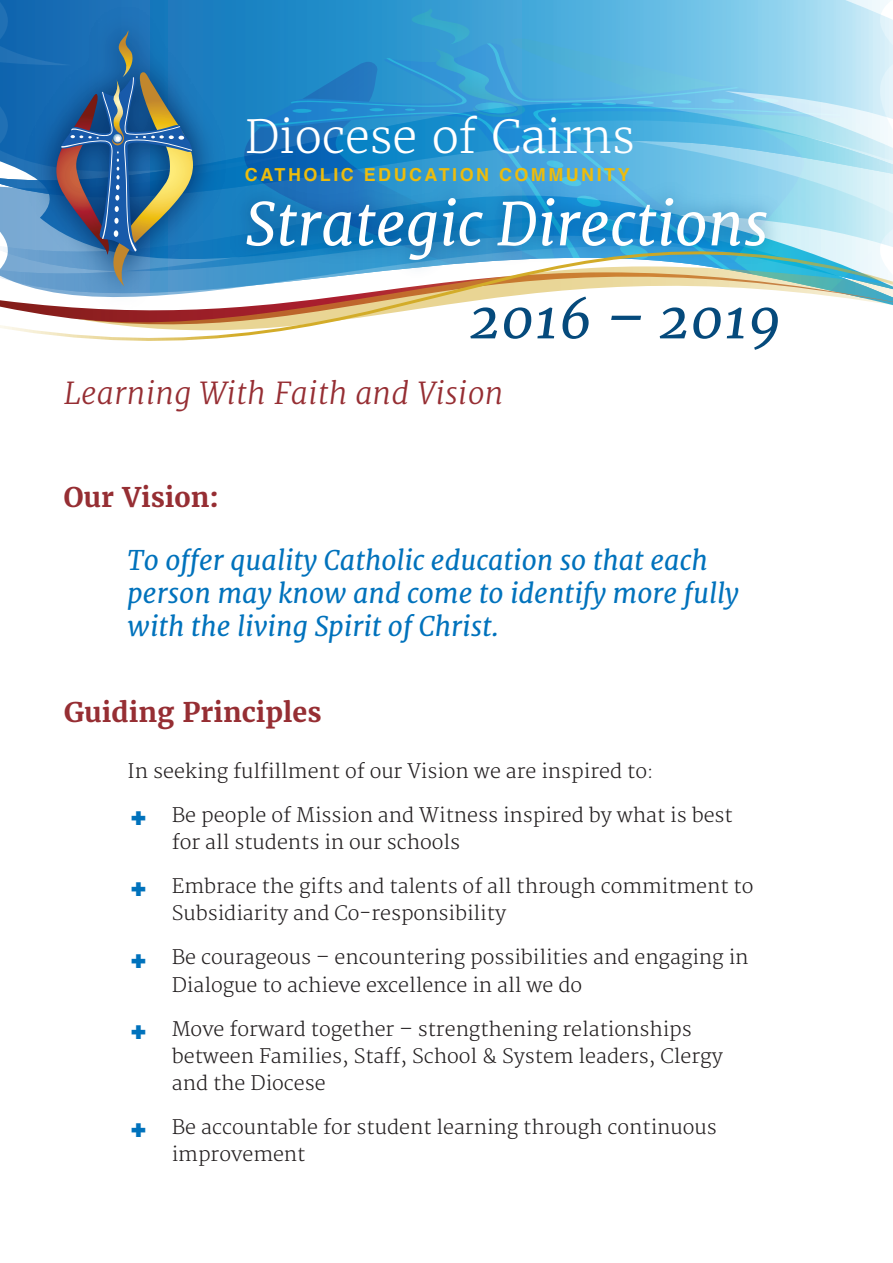
<style>
.page{position:relative;width:893px;height:1263px;background:#fff}
.page>*{position:absolute;margin:0;border:0;box-sizing:border-box;transform-origin:0 0}
.t1{font:italic 58.65px "Merriweather";color:#fff}
.t2{font:italic 54.45px "Merriweather";color:#054a7c}
.t3{font:300 45.45px "Merriweather";color:#fff}
.t4{font:italic 300 30px "Merriweather";letter-spacing:.02em;color:#962e33}
.t5{font:italic 27px/33px "Merriweather";color:#0072bc}
.t6{font:700 27px "Merriweather";color:#962e33}
.t7{font:300 19.5px/27px "Merriweather";color:#231f20}
.t8{font:700 17.85px "Helvetica";letter-spacing:.14em;color:#edbc0d}
</style>
<div class="page">
<svg style="left:232px;top:0;width:661px;height:127px;background:#63b2dc"></svg>
<svg style="left:739px;top:39px;width:154px;height:88px;background:#d8eff9"></svg>
<svg style="left:256px;top:40px;width:616px;height:87px;background:#83c5e6"></svg>
<svg style="left:739px;top:106px;width:116px;height:21px;background:#abdff1"></svg>
<svg style="left:752px;top:98px;width:28px;height:5px"></svg>
<svg style="left:291px;top:8px;width:448px;height:119px;background:#41a4d7"></svg>
<svg style="left:0;top:127px;width:893px;height:214px"></svg>
<img style="left:219px;top:169px;width:575px;height:172px">
<img style="left:18px;top:0;width:214px;height:325px">
<svg style="left:0;top:0;width:196px;height:287px;background:#3e78a8"></svg>
<h3 class="t3" style="left:245px;top:108px;width:391px">Diocese of Cairns</h3>
<p class="t8" style="left:245px;top:160px;width:386px">CATHOLIC EDUCATION COMMUNITY</p>
<h1 class="t1" style="left:245px;top:188px;width:525px">Strategic Directions</h1>
<h2 class="t2" style="left:469px;top:285px;width:313px">2016 – 2019</h2>
<h3 class="t4" style="left:64px;top:374px;width:441px">Learning With Faith and Vision</h3>
<h3 class="t6" style="left:64px;top:480px;width:157px">Our Vision:</h3>
<h3 class="t5" style="left:128px;top:544px;width:613px">To offer quality Catholic education so that each person may know and come to identify more fully with the living Spirit of Christ.</h3>
<h3 class="t6" style="left:64px;top:695px;width:259px">Guiding Principles</h3>
<p class="t7" style="left:128px;top:759px;width:528px">In seeking fulfillment of our Vision we are inspired to:</p>
<p class="t7" style="left:172px;top:803px;width:562px">Be people of Mission and Witness inspired by what is best for all students in our schools</p>
<p class="t7" style="left:172px;top:874px;width:583px">Embrace the gifts and talents of all through commitment to<br>Subsidiarity and Co-responsibility</p>
<p class="t7" style="left:172px;top:945px;width:578px">Be courageous – encountering possibilities and engaging in<br>Dialogue to achieve excellence in all we do</p>
<p class="t7" style="left:172px;top:1016px;width:552px">Move forward together – strengthening relationships between Families, Staff, School &amp; System leaders, Clergy and the Diocese</p>
<p class="t7" style="left:172px;top:1114px;width:547px">Be accountable for student learning through continuous improvement</p>
</div>
